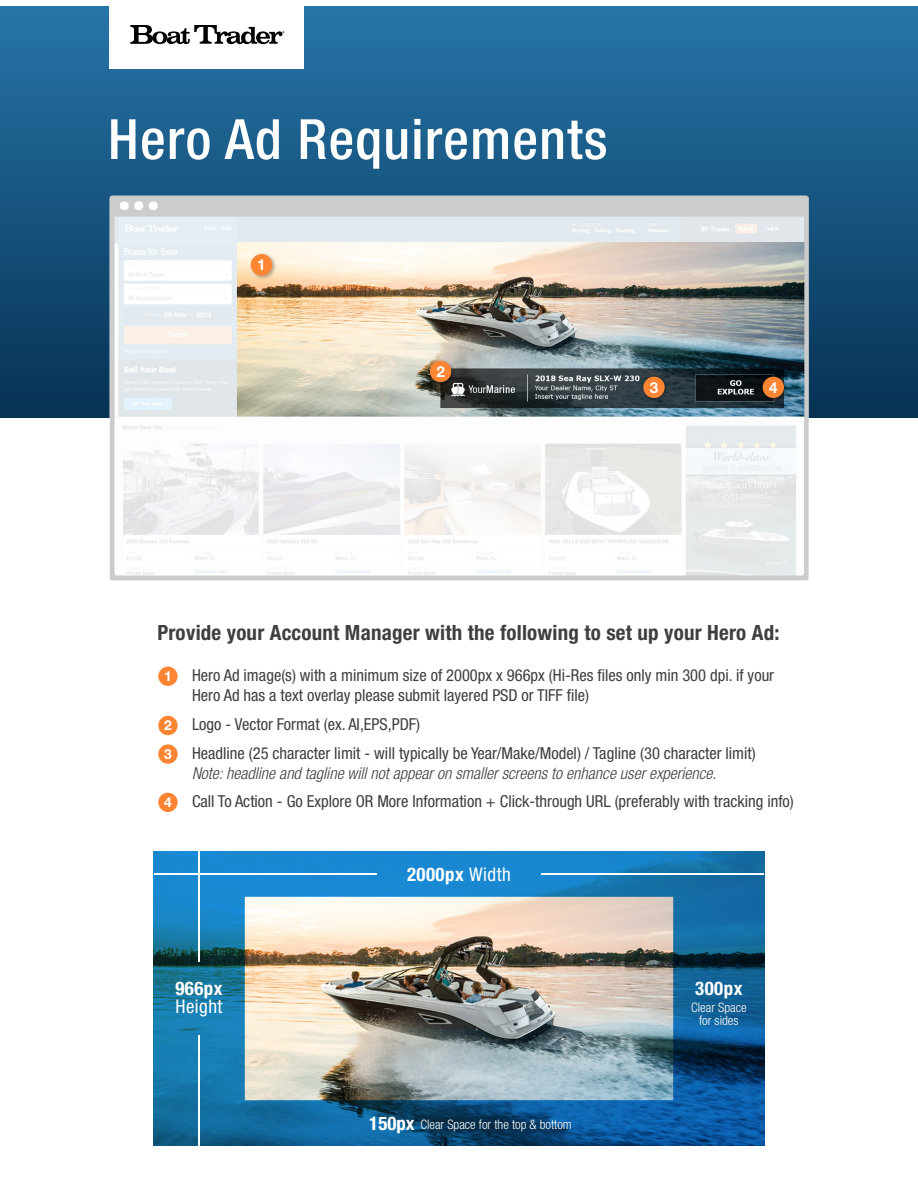
<style>
.page{position:relative;width:918px;height:1188px;background:#fff}
.page>*{position:absolute;margin:0;border:0;box-sizing:border-box;transform-origin:0 0}
.t1{font:500 condensed 55.5px "Helvetica Neue LT Std";letter-spacing:.02em;color:#fff}
.t2{font:700 condensed 21px "Helvetica Neue LT Std";letter-spacing:.01em;color:#3f3f3f}
.t3{font:700 condensed 18.9px "Helvetica Neue LT Std";letter-spacing:.025em;color:#fff}
.t4{font:condensed 18.9px "Helvetica Neue LT Std";letter-spacing:.025em;color:#fff}
.t5{font:condensed 16.5px/19.8px "Helvetica Neue LT Std";color:#3f3f3f}
.t6{font:italic 300 condensed 16.5px "Helvetica Neue LT Std";color:#3f3f3f}
.t7{font:700 15.15px "Helvetica Neue LT Std";color:#fff}
.t8{font:700 13.8px/28.5px "Helvetica Neue LT Std";color:#fff}
.t9{font:300 condensed 13.05px/13px "Helvetica Neue LT Std";color:#fff;text-align:center}
.s1{font-weight:400}
.s2{font-weight:700;font-size:18.9px}
</style>
<div class="page">
<div style="left:0;top:0;width:918px;height:418px;background:linear-gradient(to bottom,#2776aa,#063253)"></div>
<div style="left:109px;top:0;width:195px;height:68px;background:#fff"></div>
<svg style="left:130px;top:25px;width:154px;height:15px"></svg>
<img style="left:83px;top:40px;width:752px;height:973px">
<img style="left:248px;top:251px;width:30px;height:31px">
<div style="left:251px;top:254px;width:21px;height:21px;background:#ff8533;border-radius:50%"></div>
<div style="left:158px;top:667px;width:20px;height:19px;background:#ff8533;border-radius:50%"></div>
<div style="left:158px;top:716px;width:20px;height:19px;background:#ff8533;border-radius:50%"></div>
<div style="left:158px;top:744px;width:20px;height:20px;background:#ff8533;border-radius:50%"></div>
<div style="left:158px;top:793px;width:20px;height:19px;background:#ff8533;border-radius:50%"></div>
<img style="left:427px;top:358px;width:30px;height:30px">
<div style="left:430px;top:361px;width:21px;height:21px;background:#ff8533;border-radius:50%"></div>
<img style="left:640px;top:374px;width:31px;height:30px">
<div style="left:643px;top:377px;width:22px;height:21px;background:#ff8533;border-radius:50%"></div>
<img style="left:759px;top:374px;width:31px;height:30px">
<div style="left:763px;top:377px;width:21px;height:21px;background:#ff8533;border-radius:50%"></div>
<img style="left:154px;top:851px;width:610px;height:295px">
<hr style="left:154px;top:873px;width:222px;height:1px;background:#fff">
<hr style="left:542px;top:873px;width:222px;height:1px;background:#fff">
<hr style="left:198px;top:1035px;width:2px;height:110px;background:#fff">
<hr style="left:198px;top:851px;width:2px;height:110px;background:#fff">
<div style="left:0;top:0;width:918px;height:5px;background:#fff"></div>
<h1 class="t1" style="left:108px;top:106px;width:501px">Hero Ad Requirements</h1>
<p class="t7" style="left:257px;top:255px;width:10px">1</p>
<p class="t7" style="left:436px;top:362px;width:10px">2</p>
<p class="t7" style="left:650px;top:378px;width:10px">3</p>
<p class="t7" style="left:769px;top:378px;width:10px">4</p>
<p class="t2" style="left:157px;top:620px;width:624px">Provide your Account Manager with the following to set up your Hero Ad:</p>
<p class="t8" style="left:164px;top:662px;width:9px">1</p>
<p class="t8" style="left:164px;top:711px;width:9px">2<br>3</p>
<p class="t8" style="left:164px;top:788px;width:9px">4</p>
<p class="t5" style="left:192px;top:666px;width:584px">Hero Ad image(s) with a minimum size of 2000px x 966px (Hi-Res files only min 300 dpi. if your<br>Hero Ad has a text overlay please submit layered PSD or TIFF file)</p>
<p class="t5" style="left:192px;top:710px;width:565px;line-height:28.8px">Logo - Vector Format (ex. AI,EPS,PDF)<br>Headline (25 character limit - will typically be Year/Make/Model) / Tagline (30 character limit)</p>
<p class="t6" style="left:192px;top:763px;width:526px">Note: headline and tagline will not appear on smaller screens to enhance user experience.</p>
<p class="t5" style="left:192px;top:792px;width:603px">Call To Action - Go Explore OR More Information + Click-through URL (preferably with tracking info)</p>
<p class="t3" style="left:407px;top:863px;width:105px">2000px <span class="s1">Width</span></p>
<p class="t3" style="left:175px;top:977px;width:49px">966px</p>
<p class="t4" style="left:175px;top:996px;width:48px">Height</p>
<p class="t9" style="left:369px;top:1118px;width:204px"><span class="s2">150px</span> Clear Space for the top &amp; bottom</p>
<p class="t3" style="left:695px;top:977px;width:49px">300px</p>
<p class="t9" style="left:691px;top:1001px;width:57px">Clear Space for sides</p>
</div>
